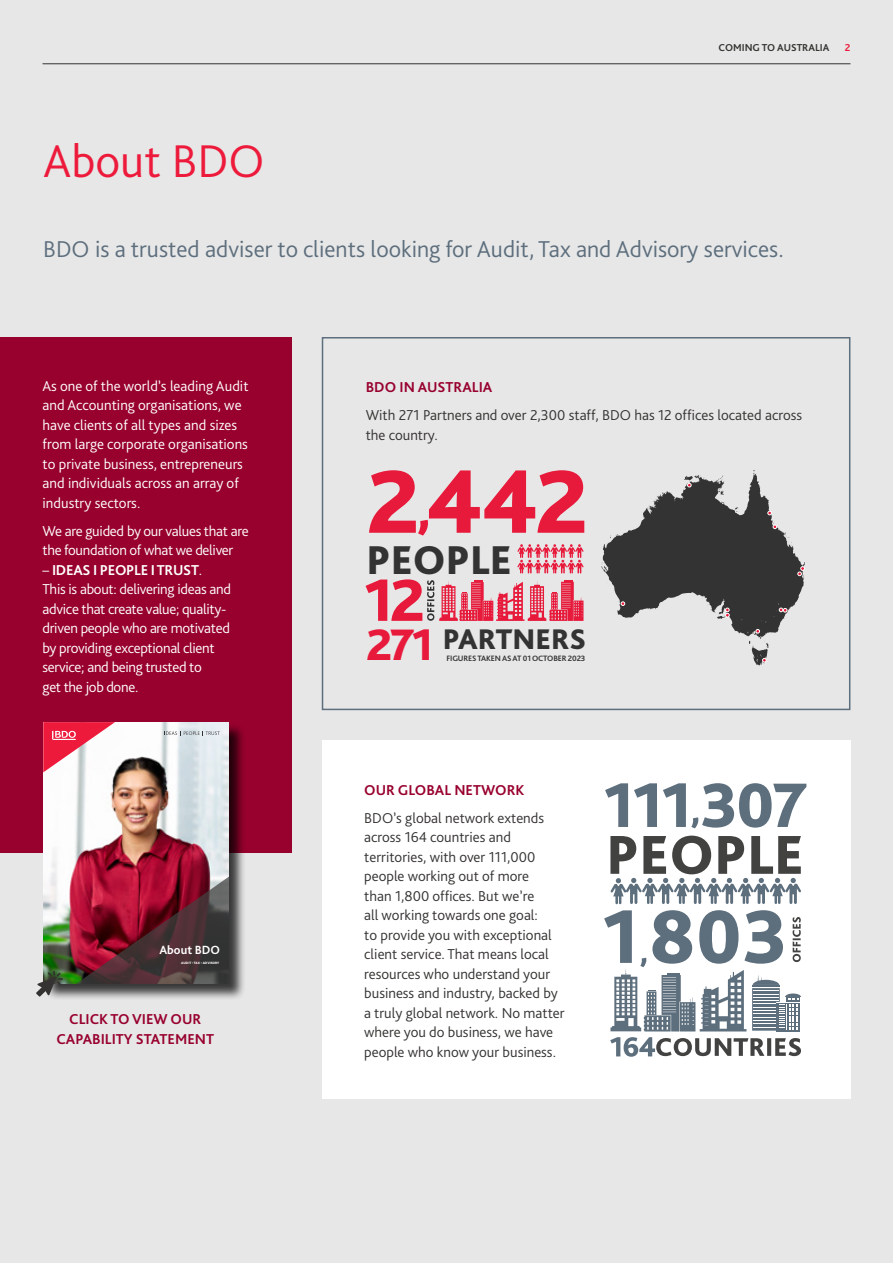
<style>
.page{position:relative;width:893px;height:1263px;background:#e7e7e7}
.page>*{position:absolute;margin:0;border:0;box-sizing:border-box;transform-origin:0 0}
.t1{font:800 93.75px "Bliss Pro";color:#e81a3b}
.t2{font:800 62.25px "Bliss Pro";color:#e81a3b}
.t3{font:300 48px "Bliss Pro";color:#ed1a3b}
.t4{font:800 46.2px "Bliss Pro";color:#e81a3b}
.t5{font:800 42.15px "Bliss Pro";color:#333}
.t6{font:800 29.7px "Bliss Pro";color:#333}
.t7{font:300 24px "Bliss Pro";color:#5d6e7d}
.t8{font:300 15px/19.5px "Bliss Pro";color:#343331}
.t9{font:300 15px/19.5px "Bliss Pro";letter-spacing:-.02em;color:#fff}
.t10{font:300 15px/19.5px "Bliss Pro";color:#fff}
.t11{font:700 15px/19.5px "Bliss Pro";color:#98002e;text-align:center}
.t12{font:700 12.45px "Bliss Pro";color:#fff}
.t13{font:700 10.5px "Bliss Pro";color:#343331}
.t14{font:700 10.5px "Bliss Pro";color:#ed1a3b}
.t15{font:700 8.1px "Bliss Pro";letter-spacing:-.02em;color:#333}
.t16{font:800 3.45px "Bliss Pro";color:#fff}
.s1{font-weight:700}
.s2{font-size:54.75px}
</style>
<div class="page">
<div style="left:0;top:337px;width:292px;height:516px;background:#98002e"></div>
<div style="left:322px;top:337px;width:528px;height:373px;border:2px solid #5d6e7d"></div>
<div style="left:44px;top:722px;width:201px;height:278px;background:#000;opacity:.75"></div>
<img style="left:43px;top:722px;width:185px;height:262px">
<svg style="left:71px;top:846px;width:157px;height:138px"></svg>
<svg style="left:165px;top:731px;width:55px;height:4px"></svg>
<svg style="left:43px;top:722px;width:72px;height:50px"></svg>
<svg style="left:517px;top:544px;width:67px;height:29px"></svg>
<svg style="left:427px;top:580px;width:156px;height:41px"></svg>
<svg style="left:601px;top:470px;width:204px;height:195px"></svg>
<svg style="left:36px;top:971px;width:27px;height:25px"></svg>
<div style="left:322px;top:741px;width:528px;height:358px;background:#fff"></div>
<svg style="left:610px;top:836px;width:191px;height:68px"></svg>
<svg style="left:610px;top:1037px;width:191px;height:20px"></svg>
<svg style="left:605px;top:783px;width:201px;height:45px"></svg>
<svg style="left:604px;top:910px;width:197px;height:121px"></svg>
<hr style="left:43px;top:63px;width:807px;height:1px;background:#343331">
<h3 class="t3" style="left:43px;top:131px;width:223px">About BDO</h3>
<p class="t13" style="left:718px;top:40px;width:112px">COMING TO AUSTRALIA</p>
<p class="t14" style="left:845px;top:40px;width:7px">2</p>
<h3 class="t7" style="left:43px;top:234px;width:742px">BDO is a trusted adviser to clients looking for Audit, Tax and Advisory services.</h3>
<p class="t10" style="left:43px;top:376px;width:208px">As one of the world’s leading Audit and Accounting organisations, we have clients of all types and sizes from large corporate organisations to private business, entrepreneurs and individuals across an array of industry sectors.</p>
<p class="t9" style="left:43px;top:521px;width:208px">We are guided by our values that are the foundation of what we deliver</p>
<p class="t9" style="left:43px;top:560px;width:190px">– <span class="s1">IDEAS I PEOPLE I TRUST</span>.<br>This is about: delivering ideas and advice that create value; quality&shy;driven people who are motivated by providing exceptional client service; and being trusted to<br>get the job done.</p>
<p class="t12" style="left:159px;top:942px;width:62px">About BDO</p>
<p class="t16" style="left:181px;top:960px;width:40px">AUDIT • TAX • ADVISORY</p>
<p class="t11" style="left:56px;top:1009px;width:159px">CLICK TO VIEW OUR<br>CAPABILITY STATEMENT</p>
<p class="t11" style="left:366px;top:377px;width:128px">BDO IN AUSTRALIA</p>
<p class="t8" style="left:366px;top:405px;width:438px">With 271 Partners and over 2,300 staff, BDO has 12 offices located across the country.</p>
<h1 class="t1" style="left:367px;top:443px;width:222px">2<span class="s2">,</span>442</h1>
<h3 class="t5" style="left:367px;top:533px;width:147px">PEOPLE</h3>
<h2 class="t2" style="left:364px;top:561px;width:62px">12</h2>
<h3 class="t4" style="left:367px;top:616px;width:68px">271</h3>
<h3 class="t6" style="left:443px;top:620px;width:145px">PARTNERS</h3>
<p class="t15" style="left:446px;top:653px;width:140px">FIGURES TAKEN AS AT 01 OCTOBER 2023</p>
<p class="t11" style="left:364px;top:779px;width:162px">OUR GLOBAL NETWORK</p>
<p class="t8" style="left:364px;top:807px;width:202px">BDO’s global network extends across 164 countries and territories, with over 111,000 people working out of more<br>than 1,800 offices. But we’re<br>all working towards one goal:<br>to provide you with exceptional client service. That means local resources who understand your business and industry, backed by a truly global network. No matter where you do business, we have people who know your business.</p>
</div>
